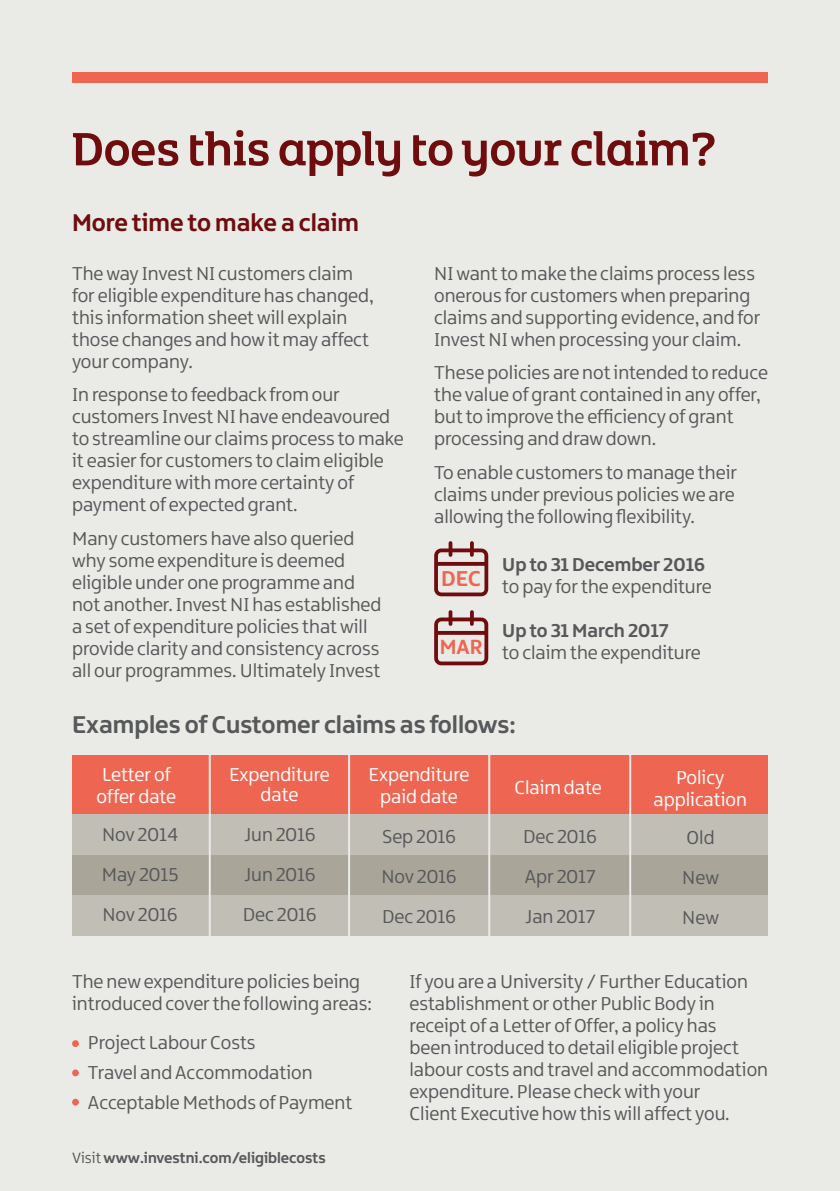
<style>
.page{position:relative;width:840px;height:1191px;background:#fff}
.page>*{position:absolute;margin:0;border:0;box-sizing:border-box;transform-origin:0 0}
.t1{font:50px "Northern Ireland Headline";color:#6f0d0e}
.t2{font:700 26px "Northern Ireland";color:#57585a}
.t3{font:700 26px "Northern Ireland";color:#6f0d0e}
.t4{font:700 23px "Northern Ireland";color:#ee6652}
.t5{font:700 22px "Northern Ireland";color:#ee6652}
.t6{font:20px/22px "Northern Ireland";color:#57585a}
.t7{font:20px/22px "Northern Ireland";color:#fff;text-align:center}
.t8{font:700 20px "Northern Ireland";color:#57585a}
.t9{font:700 16px "Northern Ireland";color:#57585a}
.s1{font-weight:400}
</style>
<div class="page">
<div style="left:0;top:0;width:839px;height:1191px;background:#eaeae7"></div>
<div style="left:72px;top:72px;width:695px;height:10px;background:#ee6652"></div>
<div style="left:72px;top:755px;width:695px;height:60px;background:#ee6652"></div>
<div style="left:72px;top:814px;width:695px;height:41px;background:#c1beb5"></div>
<div style="left:72px;top:855px;width:695px;height:40px;background:#a9a599"></div>
<div style="left:72px;top:895px;width:695px;height:40px;background:#c1beb5"></div>
<svg style="left:434px;top:541px;width:54px;height:55px"></svg>
<svg style="left:434px;top:610px;width:54px;height:55px"></svg>
<hr style="left:209px;top:752px;width:2px;height:191px;background:#eaeae7">
<hr style="left:348px;top:752px;width:2px;height:191px;background:#eaeae7">
<hr style="left:488px;top:752px;width:2px;height:191px;background:#eaeae7">
<hr style="left:629px;top:752px;width:2px;height:191px;background:#eaeae7">
<div style="left:72px;top:1040px;width:7px;height:7px;background:#ee6652;border-radius:50%"></div>
<div style="left:72px;top:1069px;width:7px;height:7px;background:#ee6652;border-radius:50%"></div>
<div style="left:72px;top:1098px;width:7px;height:7px;background:#ee6652;border-radius:50%"></div>
<h1 class="t1" style="left:72px;top:117px;width:645px">Does this apply to your claim?</h1>
<h2 class="t3" style="left:72px;top:206px;width:288px">More time to make a claim</h2>
<p class="t6" style="left:72px;top:262px;width:303px">The way Invest NI customers claim for eligible expenditure has changed, this information sheet will explain those changes and how it may affect your company.</p>
<p class="t6" style="left:72px;top:384px;width:333px">In response to feedback from our customers Invest NI have endeavoured to streamline our claims process to make it easier for customers to claim eligible expenditure with more certainty of payment of expected grant.</p>
<p class="t6" style="left:72px;top:527px;width:311px">Many customers have also queried why some expenditure is deemed eligible under one programme and not another. Invest NI has established a set of expenditure policies that will provide clarity and consistency across all our programmes. Ultimately Invest</p>
<h2 class="t2" style="left:72px;top:708px;width:445px">Examples of Customer claims as follows:</h2>
<p class="t7" style="left:96px;top:763px;width:81px;text-align:left">Letter of offer date</p>
<p class="t7" style="left:229px;top:764px;width:102px;line-height:20px">Expenditure date</p>
<p class="t7" style="left:368px;top:763px;width:102px">Expenditure paid date</p>
<p class="t6" style="left:434px;top:262px;width:327px">NI want to make the claims process less onerous for customers when preparing claims and supporting evidence, and for Invest NI when processing your claim.</p>
<p class="t6" style="left:434px;top:362px;width:335px">These policies are not intended to reduce the value of grant contained in any offer, but to improve the efficiency of grant processing and draw down.</p>
<p class="t6" style="left:434px;top:461px;width:304px;text-align:justify">To enable customers to manage their claims under previous policies we are allowing the following flexibility.</p>
<p class="t8" style="left:502px;top:551px;width:204px">Up to 31 December 2016</p>
<p class="t6" style="left:502px;top:575px;width:211px">to pay for the expenditure</p>
<p class="t8" style="left:502px;top:617px;width:168px">Up to 31 March 2017</p>
<p class="t6" style="left:502px;top:641px;width:200px">to claim the expenditure</p>
<p class="t4" style="left:441px;top:563px;width:41px">DEC</p>
<p class="t5" style="left:439px;top:633px;width:44px">MAR</p>
<p class="t7" style="left:514px;top:776px;width:89px">Claim date</p>
<p class="t7" style="left:653px;top:766px;width:95px">Policy application</p>
<p class="t6" style="left:102px;top:815px;width:78px;line-height:40px;text-align:justify">Nov 2014<br>May 2015<br>Nov 2016</p>
<p class="t6" style="left:243px;top:815px;width:75px;line-height:40px;text-align:justify">Jun 2016<br>Jun 2016<br>Dec 2016</p>
<p class="t6" style="left:381px;top:816px;width:77px;line-height:40px;text-align:justify">Sep 2016<br>Nov 2016<br>Dec 2016</p>
<p class="t6" style="left:523px;top:816px;width:75px;line-height:40px;text-align:justify">Dec 2016<br>Apr 2017<br>Jan 2017</p>
<p class="t6" style="left:682px;top:817px;width:38px;line-height:40px">Old<br>New<br>New</p>
<p class="t6" style="left:72px;top:970px;width:301px">The new expenditure policies being introduced cover the following areas:</p>
<p class="t6" style="left:88px;top:1027px;width:266px;line-height:30px">Project Labour Costs<br>Travel and Accommodation<br>Acceptable Methods of Payment</p>
<p class="t9" style="left:72px;top:1148px;width:255px"><span class="s1">Visit</span> www.investni.com/eligiblecosts</p>
<p class="t6" style="left:409px;top:970px;width:360px">If you are a University / Further Education establishment or other Public Body in receipt of a Letter of Offer, a policy has<br>been introduced to detail eligible project labour costs and travel and accommodation expenditure. Please check with your<br>Client Executive how this will affect you.</p>
</div>
